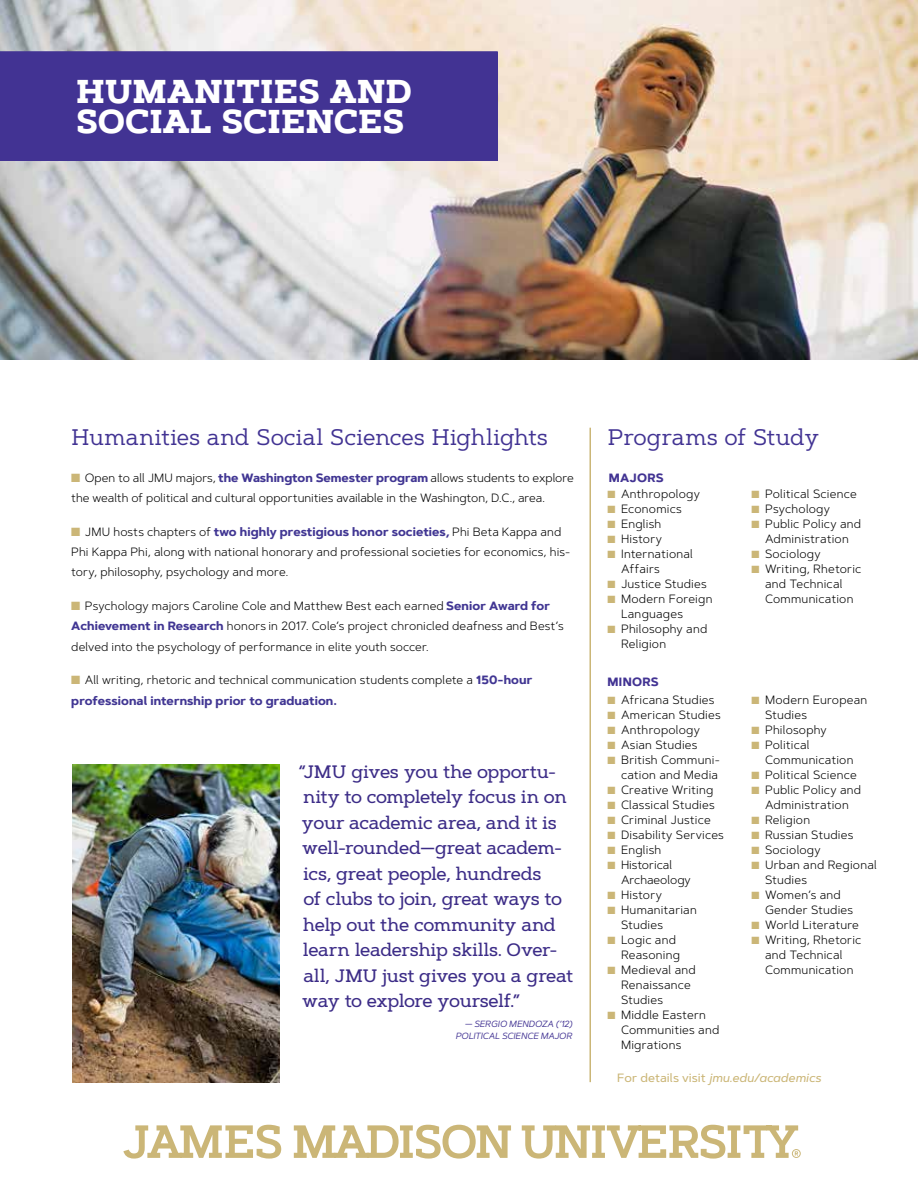
<style>
.page{position:relative;width:918px;height:1188px;background:#fff}
.page>*{position:absolute;margin:0;border:0;box-sizing:border-box;transform-origin:0 0}
.t1{font:700 33px/30px "Artegra Slab";letter-spacing:-.005em;color:#fff}
.t2{font:22.5px "Artegra Slab";letter-spacing:-.01em;color:#423393}
.t3{font:500 18px/25.5px "Artegra Slab";letter-spacing:-.03em;color:#3c2c87}
.t4{font:300 12px/15px "Artegra Sans";letter-spacing:.01em;color:#000}
.t5{font:italic 500 12px "Artegra Sans";letter-spacing:.01em;color:#cbb677}
.t6{font:700 12px "Artegra Sans";letter-spacing:.025em;color:#423393}
.t7{font:italic 9px/12px "Artegra Sans";letter-spacing:-.015em;color:#423393;text-align:right}
.s1{color:#cbb677}
.s2{font-weight:700;color:#413693}
.s3{font-style:normal}
</style>
<div class="page">
<img style="left:0;top:0;width:918px;height:360px">
<img style="left:72px;top:764px;width:207px;height:318px">
<div style="left:0;top:51px;width:498px;height:110px;background:#423393"></div>
<hr style="left:590px;top:428px;width:1px;height:654px;background:#cbb677">
<svg style="left:123px;top:1125px;width:678px;height:34px"></svg>
<h1 class="t1" style="left:76px;top:76px;width:337px">HUMANITIES AND<br>SOCIAL SCIENCES</h1>
<h2 class="t2" style="left:71px;top:422px;width:478px">Humanities and Social Sciences Highlights</h2>
<p class="t4" style="left:71px;top:467px;width:504px;line-height:20.2px"><span class="s1">■</span> Open to all JMU majors, <span class="s2">the Washington Semester program</span> allows students to explore the wealth of political and cultural opportunities available in the Washington, D.C., area.</p>
<p class="t4" style="left:71px;top:521px;width:500px;line-height:20.2px"><span class="s1">■</span> JMU hosts chapters of <span class="s2">two highly prestigious honor societies,</span> Phi Beta Kappa and<br>Phi Kappa Phi, along with national honorary and professional societies for economics, his&shy;tory, philosophy, psychology and more.</p>
<p class="t4" style="left:71px;top:596px;width:494px;line-height:20.2px"><span class="s1">■</span> Psychology majors Caroline Cole and Matthew Best each earned <span class="s2">Senior Award for<br>Achievement in Research</span> honors in 2017. Cole’s project chronicled deafness and Best’s delved into the psychology of performance in elite youth soccer.</p>
<p class="t4" style="left:71px;top:670px;width:463px;line-height:20.2px"><span class="s1">■</span> All writing, rhetoric and technical communication students complete a <span class="s2">150-hour professional internship prior to graduation.</span></p>
<p class="t3" style="left:299px;top:759px;width:276px">“JMU gives you the opportu&shy;nity to completely focus in on your academic area, and it is well-rounded—great academ&shy;ics, great people, hundreds<br>of clubs to join, great ways to help out the community and learn leadership skills. Over&shy;all, JMU just gives you a great way to explore yourself.”</p>
<p class="t7" style="left:455px;top:1017px;width:118px">— SERGIO MENDOZA (‘12)<br>POLITICAL SCIENCE MAJOR</p>
<h2 class="t2" style="left:608px;top:422px;width:213px">Programs of Study</h2>
<p class="t6" style="left:609px;top:469px;width:56px">MAJORS</p>
<p class="t4" style="left:608px;top:487px;width:94px"><span class="s1">■</span> Anthropology</p>
<p class="t4" style="left:608px;top:502px;width:76px"><span class="s1">■</span> Economics</p>
<p class="t4" style="left:608px;top:517px;width:55px"><span class="s1">■</span> English</p>
<p class="t4" style="left:608px;top:532px;width:56px"><span class="s1">■</span> History</p>
<p class="t4" style="left:621px;top:547px;width:73px;text-indent:-14px"><span class="s1">■</span> International<br>Affairs</p>
<p class="t4" style="left:608px;top:577px;width:101px"><span class="s1">■</span> Justice Studies</p>
<p class="t4" style="left:621px;top:592px;width:93px;text-indent:-14px"><span class="s1">■</span> Modern Foreign<br>Languages</p>
<p class="t4" style="left:621px;top:622px;width:88px;text-indent:-14px"><span class="s1">■</span> Philosophy and<br>Religion</p>
<p class="t6" style="left:608px;top:673px;width:53px">MINORS</p>
<p class="t4" style="left:608px;top:692px;width:109px"><span class="s1">■</span> Africana Studies</p>
<p class="t4" style="left:608px;top:707px;width:115px"><span class="s1">■</span> American Studies</p>
<p class="t4" style="left:608px;top:722px;width:94px"><span class="s1">■</span> Anthropology</p>
<p class="t4" style="left:608px;top:737px;width:92px"><span class="s1">■</span> Asian Studies</p>
<p class="t4" style="left:608px;top:752px;width:114px;text-align:right"><span class="s1">■</span> British Communi&shy;cation and Media</p>
<p class="t4" style="left:608px;top:782px;width:107px"><span class="s1">■</span> Creative Writing</p>
<p class="t4" style="left:608px;top:797px;width:109px"><span class="s1">■</span> Classical Studies</p>
<p class="t4" style="left:608px;top:812px;width:105px"><span class="s1">■</span> Criminal Justice</p>
<p class="t4" style="left:608px;top:827px;width:118px"><span class="s1">■</span> Disability Services</p>
<p class="t4" style="left:608px;top:842px;width:55px"><span class="s1">■</span> English</p>
<p class="t4" style="left:621px;top:857px;width:71px;text-indent:-14px"><span class="s1">■</span> Historical<br>Archaeology</p>
<p class="t4" style="left:608px;top:887px;width:56px"><span class="s1">■</span> History</p>
<p class="t4" style="left:621px;top:902px;width:77px;text-indent:-14px"><span class="s1">■</span> Humanitarian<br>Studies</p>
<p class="t4" style="left:621px;top:932px;width:61px;text-indent:-14px"><span class="s1">■</span> Logic and<br>Reasoning</p>
<p class="t4" style="left:621px;top:962px;width:76px;text-indent:-14px"><span class="s1">■</span> Medieval and<br>Renaissance<br>Studies</p>
<p class="t4" style="left:621px;top:1007px;width:100px;text-indent:-14px"><span class="s1">■</span> Middle Eastern<br>Communities and<br>Migrations</p>
<p class="t4" style="left:752px;top:487px;width:107px"><span class="s1">■</span> Political Science</p>
<p class="t4" style="left:752px;top:502px;width:80px"><span class="s1">■</span> Psychology</p>
<p class="t4" style="left:752px;top:517px;width:111px;text-align:center"><span class="s1">■</span> Public Policy and<br>Administration</p>
<p class="t4" style="left:752px;top:547px;width:71px"><span class="s1">■</span> Sociology</p>
<p class="t4" style="left:752px;top:562px;width:112px;text-align:center"><span class="s1">■</span> Writing, Rhetoric and Technical<br>Communication</p>
<p class="t4" style="left:765px;top:692px;width:104px;text-indent:-14px"><span class="s1">■</span> Modern European<br>Studies</p>
<p class="t4" style="left:752px;top:722px;width:77px"><span class="s1">■</span> Philosophy</p>
<p class="t4" style="left:765px;top:737px;width:90px;text-indent:-14px"><span class="s1">■</span> Political<br>Communication</p>
<p class="t4" style="left:752px;top:767px;width:107px"><span class="s1">■</span> Political Science</p>
<p class="t4" style="left:752px;top:782px;width:111px;text-align:center"><span class="s1">■</span> Public Policy and<br>Administration</p>
<p class="t4" style="left:752px;top:812px;width:60px"><span class="s1">■</span> Religion</p>
<p class="t4" style="left:752px;top:827px;width:103px"><span class="s1">■</span> Russian Studies</p>
<p class="t4" style="left:752px;top:842px;width:71px"><span class="s1">■</span> Sociology</p>
<p class="t4" style="left:765px;top:857px;width:113px;text-indent:-14px"><span class="s1">■</span> Urban and Regional<br>Studies</p>
<p class="t4" style="left:765px;top:887px;width:90px;text-indent:-14px"><span class="s1">■</span> Women’s and<br>Gender Studies</p>
<p class="t4" style="left:752px;top:917px;width:109px"><span class="s1">■</span> World Literature</p>
<p class="t4" style="left:752px;top:932px;width:112px;text-align:center"><span class="s1">■</span> Writing, Rhetoric and Technical<br>Communication</p>
<p class="t5" style="left:617px;top:1070px;width:205px"><span class="s3">For details visit</span> jmu.edu/academics</p>
</div>
